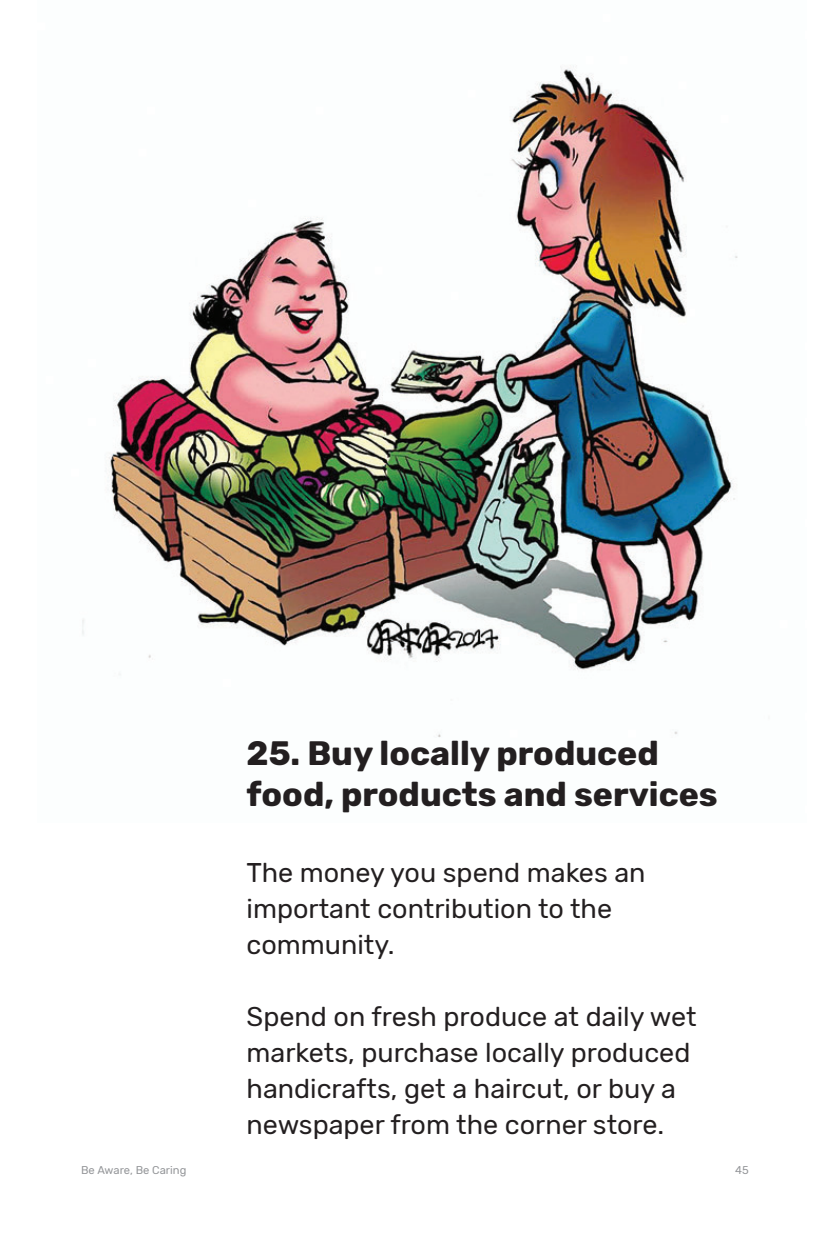
<style>
.page{position:relative;width:830px;height:1244px;background:#fff}
.page>*{position:absolute;margin:0;border:0;box-sizing:border-box;transform-origin:0 0}
.t1{font:700 33.75px/40.5px "Rubik";color:#231f20}
.t2{font:27px/36px "Rubik";color:#231f20}
.t3{font:11.25px "Rubik";color:#939598}
</style>
<div class="page">
<img style="left:82px;top:66px;width:656px;height:671px">
<p class="t1" style="left:246px;top:734px;width:472px">25. Buy locally produced food, products and services</p>
<p class="t2" style="left:246px;top:855px;width:400px">The money you spend makes an important contribution to the community.</p>
<p class="t2" style="left:246px;top:999px;width:451px">Spend on fresh produce at daily wet markets, purchase locally produced handicrafts, get a haircut, or buy a newspaper from the corner store.</p>
<p class="t3" style="left:81px;top:1164px;width:107px">Be Aware, Be Caring</p>
<p class="t3" style="left:735px;top:1164px;width:15px">45</p>
</div>
